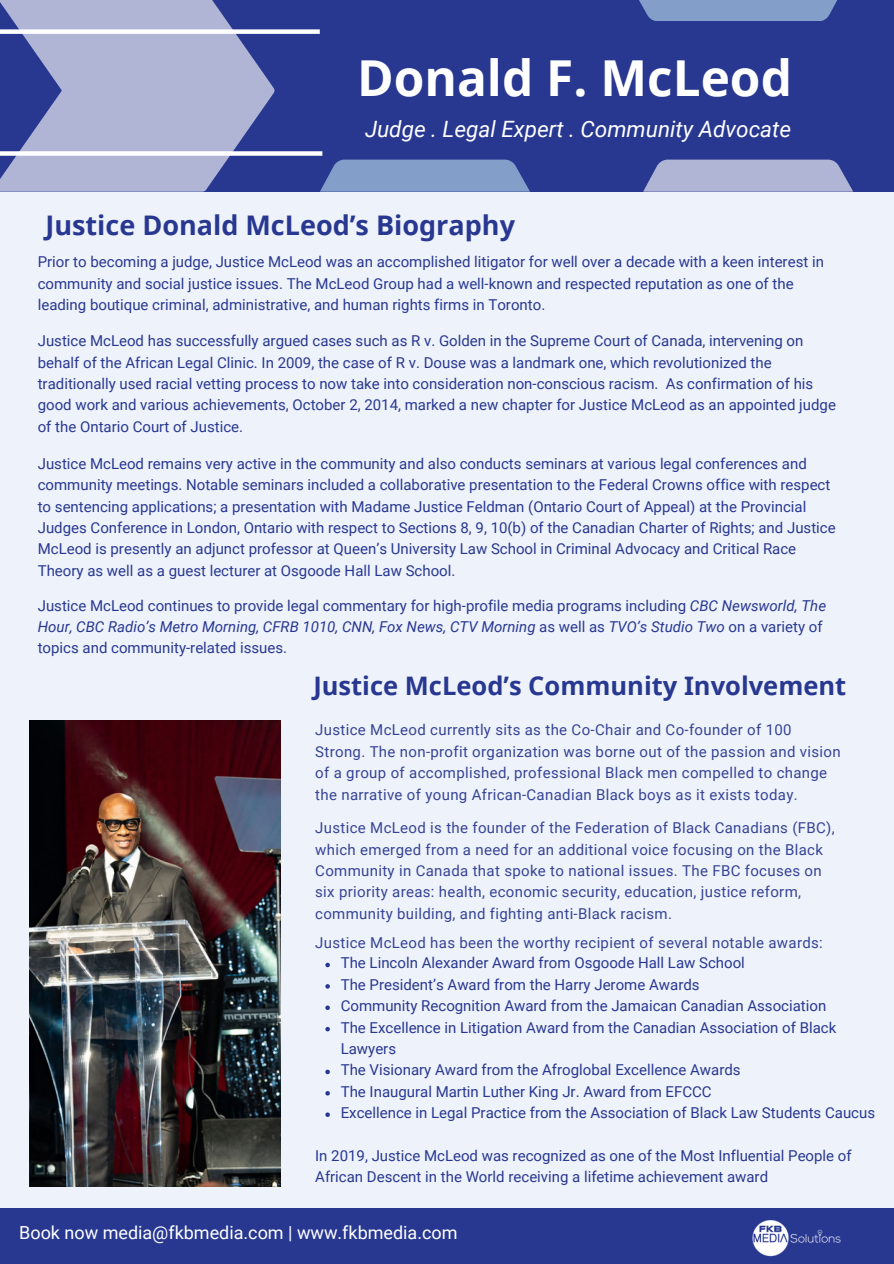
<style>
.page{position:relative;width:894px;height:1264px;background:#fff}
.page>*{position:absolute;margin:0;border:0;box-sizing:border-box;transform-origin:0 0}
.t1{font:700 49.5px "Noto Sans";color:#fff}
.t2{font:700 27px "Noto Sans";color:#283891}
.t3{font:700 25.5px "Noto Sans";color:#283891}
.t4{font:italic 22.5px "Roboto";color:#fff}
.t5{font:18px "Roboto";color:#fff}
.t6{font:15px/21.3px "Roboto";color:#283891}
.t7{font:15px/21.3px "Roboto";letter-spacing:.025em;color:#334194}
.s1{font-style:italic}
</style>
<div class="page">
<div style="left:0;top:0;width:893px;height:1263px;background:#eef2fb"></div>
<div style="left:0;top:1207px;width:893px;height:56px;background:#283891"></div>
<div style="left:0;top:0;width:893px;height:192px;background:#283891"></div>
<svg style="left:0;top:0;width:274px;height:192px;fill:#b0b5d6"></svg>
<div style="left:0;top:29px;width:320px;height:5px;background:#fff"></div>
<div style="left:0;top:151px;width:322px;height:5px;background:#fff"></div>
<svg style="left:320px;top:160px;width:210px;height:31px;background:#7b96c4"></svg>
<svg style="left:643px;top:160px;width:210px;height:31px;background:#a4aad0"></svg>
<div style="left:639px;top:0;width:198px;height:21px;background:#839fc9"></div>
<img style="left:752px;top:1220px;width:89px;height:37px">
<svg style="left:325px;top:962px;width:5px;height:5px"></svg>
<svg style="left:325px;top:984px;width:5px;height:4px"></svg>
<svg style="left:325px;top:1005px;width:5px;height:5px"></svg>
<svg style="left:325px;top:1026px;width:5px;height:5px"></svg>
<svg style="left:325px;top:1069px;width:5px;height:5px"></svg>
<svg style="left:325px;top:1091px;width:5px;height:4px"></svg>
<svg style="left:325px;top:1112px;width:5px;height:4px"></svg>
<img style="left:29px;top:720px;width:251px;height:465px">
<p class="t1" style="left:357px;top:43px;width:436px">Donald F. McLeod</p>
<p class="t4" style="left:365px;top:116px;width:427px">Judge . Legal Expert . Community Advocate</p>
<p class="t2" style="left:45px;top:206px;width:471px">Justice Donald McLeod’s Biography</p>
<p class="t6" style="left:38px;top:252px;width:787px">Prior to becoming a judge, Justice McLeod was an accomplished litigator for well over a decade with a keen interest in community and social justice issues. The McLeod Group had a well-known and respected reputation as one of the leading boutique criminal, administrative, and human rights firms in Toronto.</p>
<p class="t6" style="left:38px;top:330px;width:799px">Justice McLeod has successfully argued cases such as R v. Golden in the Supreme Court of Canada, intervening on behalf of the African Legal Clinic. In 2009, the case of R v. Douse was a landmark one, which revolutionized the traditionally used racial vetting process to now take into consideration non-conscious racism. As confirmation of his good work and various achievements, October 2, 2014, marked a new chapter for Justice McLeod as an appointed judge of the Ontario Court of Justice.</p>
<p class="t6" style="left:38px;top:453px;width:799px">Justice McLeod remains very active in the community and also conducts seminars at various legal conferences and community meetings. Notable seminars included a collaborative presentation to the Federal Crowns office with respect to sentencing applications; a presentation with Madame Justice Feldman (Ontario Court of Appeal) at the Provincial Judges Conference in London, Ontario with respect to Sections 8, 9, 10(b) of the Canadian Charter of Rights; and Justice McLeod is presently an adjunct professor at Queen’s University Law School in Criminal Advocacy and Critical Race Theory as well as a guest lecturer at Osgoode Hall Law School.</p>
<p class="t6" style="left:38px;top:595px;width:789px">Justice McLeod continues to provide legal commentary for high-profile media programs including <span class="s1">CBC Newsworld, The<br>Hour, CBC Radio’s Metro Morning, CFRB 1010, CNN, Fox News, CTV Morning</span> as well as <span class="s1">TVO’s Studio Two</span> on a variety of topics and community-related issues.</p>
<p class="t3" style="left:313px;top:668px;width:534px">Justice McLeod’s Community Involvement</p>
<p class="t7" style="left:315px;top:719px;width:526px">Justice McLeod currently sits as the Co-Chair and Co-founder of 100<br>Strong. The non-profit organization was borne out of the passion and vision of a group of accomplished, professional Black men compelled to change the narrative of young African-Canadian Black boys as it exists today.</p>
<p class="t7" style="left:315px;top:817px;width:521px">Justice McLeod is the founder of the Federation of Black Canadians (FBC), which emerged from a need for an additional voice focusing on the Black Community in Canada that spoke to national issues. The FBC focuses on six priority areas: health, economic security, education, justice reform, community building, and fighting anti-Black racism.</p>
<p class="t7" style="left:315px;top:932px;width:509px">Justice McLeod has been the worthy recipient of several notable awards:</p>
<p class="t6" style="left:340px;top:952px;width:405px">The Lincoln Alexander Award from Osgoode Hall Law School</p>
<p class="t6" style="left:340px;top:974px;width:360px">The President’s Award from the Harry Jerome Awards</p>
<p class="t6" style="left:340px;top:995px;width:487px">Community Recognition Award from the Jamaican Canadian Association</p>
<p class="t6" style="left:340px;top:1016px;width:497px">The Excellence in Litigation Award from the Canadian Association of Black<br>Lawyers</p>
<p class="t6" style="left:340px;top:1059px;width:401px">The Visionary Award from the Afroglobal Excellence Awards</p>
<p class="t6" style="left:340px;top:1080px;width:372px">The Inaugural Martin Luther King Jr. Award from EFCCC</p>
<p class="t6" style="left:340px;top:1102px;width:535px">Excellence in Legal Practice from the Association of Black Law Students Caucus</p>
<p class="t6" style="left:315px;top:1145px;width:538px">In 2019, Justice McLeod was recognized as one of the Most Influential People of<br>African Descent in the World receiving a lifetime achievement award</p>
<p class="t5" style="left:19px;top:1222px;width:440px">Book now media@fkbmedia.com | www.fkbmedia.com</p>
</div>
